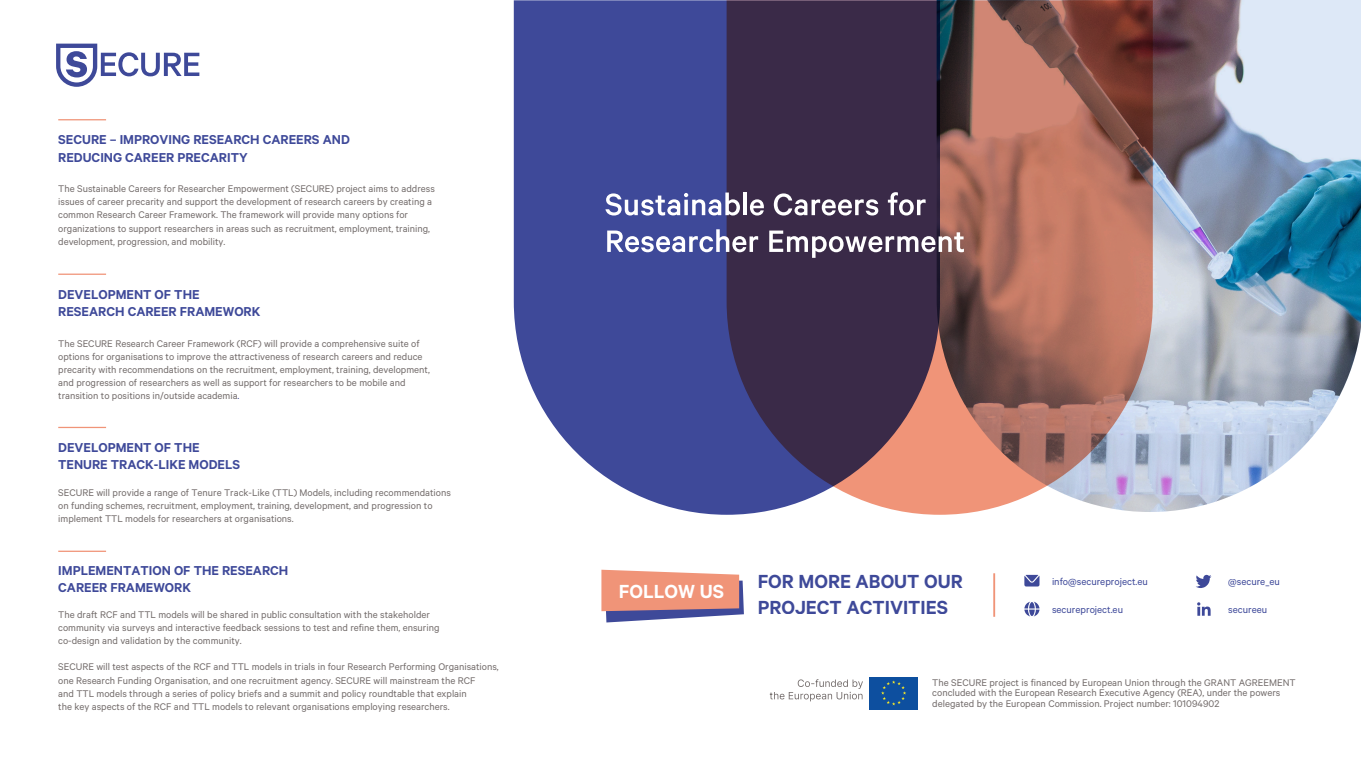
<style>
.page{position:relative;width:1361px;height:766px;background:#fff}
.page>*{position:absolute;margin:0;border:0;box-sizing:border-box;transform-origin:0 0}
.t1{font:600 21.3px/25.6px "Calibre";color:#3e4999}
.t2{font:600 21.3px "Calibre";color:#fff}
.t3{font:600 14.53px/17.4px "Calibre";color:#3e4999}
.t4{font:11.05px "Calibre";color:#3e4999}
.t5{font:10.9px/13.1px "Calibre";color:#736c6b}
.s1{color:#3e4999}
</style>
<div class="page">
<svg style="left:1153px;top:0;width:208px;height:512px"></svg>
<svg style="left:514px;top:0;width:212px;height:514px;fill:#3e4999"></svg>
<svg style="left:726px;top:0;width:427px;height:514px"></svg>
<hr style="left:58px;top:119px;width:48px;height:1px;background:#f09478">
<hr style="left:58px;top:273px;width:48px;height:2px;background:#f09478">
<hr style="left:58px;top:426px;width:48px;height:2px;background:#f09478">
<hr style="left:58px;top:550px;width:48px;height:1px;background:#f09478">
<svg style="left:770px;top:679px;width:93px;height:22px"></svg>
<div style="left:869px;top:676px;width:49px;height:33px;background:#0d4f9f"></div>
<svg style="left:881px;top:680px;width:25px;height:25px"></svg>
<svg style="left:56px;top:44px;width:143px;height:43px"></svg>
<svg style="left:605px;top:192px;width:135px;height:23px"></svg>
<hr style="left:743px;top:192px;width:3px;height:23px;background:#fff">
<svg style="left:750px;top:199px;width:14px;height:16px"></svg>
<svg style="left:774px;top:193px;width:104px;height:22px"></svg>
<svg style="left:888px;top:192px;width:37px;height:23px"></svg>
<svg style="left:607px;top:229px;width:151px;height:23px"></svg>
<svg style="left:769px;top:230px;width:195px;height:28px"></svg>
<svg style="left:1197px;top:602px;width:13px;height:13px"></svg>
<svg style="left:1196px;top:574px;width:15px;height:14px"></svg>
<svg style="left:1024px;top:601px;width:15px;height:15px"></svg>
<svg style="left:1024px;top:574px;width:15px;height:12px"></svg>
<hr style="left:993px;top:573px;width:2px;height:43px;background:#f09478">
<svg style="left:601px;top:569px;width:143px;height:53px"></svg>
<h2 class="t3" style="left:58px;top:131px;width:293px">SECURE – IMPROVING RESEARCH CAREERS AND<br>REDUCING CAREER PRECARITY</h2>
<p class="t5" style="left:58px;top:182px;width:378px">The Sustainable Careers for Researcher Empowerment (SECURE) project aims to address issues of career precarity and support the development of research careers by creating a common Research Career Framework. The framework will provide many options for organizations to support researchers in areas such as recruitment, employment, training, development, progression, and mobility.</p>
<h2 class="t3" style="left:58px;top:285px;width:204px">DEVELOPMENT OF THE<br>RESEARCH CAREER FRAMEWORK</h2>
<p class="t5" style="left:58px;top:336px;width:373px">The SECURE Research Career Framework (RCF) will provide a comprehensive suite of options for organisations to improve the attractiveness of research careers and reduce precarity with recommendations on the recruitment, employment, training, development, and progression of researchers as well as support for researchers to be mobile and transition to positions in/outside academia<span class="s1">.</span></p>
<h2 class="t3" style="left:58px;top:438px;width:183px">DEVELOPMENT OF THE<br>TENURE TRACK-LIKE MODELS</h2>
<p class="t5" style="left:58px;top:485px;width:394px">SECURE will provide a range of Tenure Track-Like (TTL) Models, including recommendations on funding schemes, recruitment, employment, training, development, and progression to implement TTL models for researchers at organisations.</p>
<h2 class="t3" style="left:58px;top:560px;width:232px">IMPLEMENTATION OF THE RESEARCH<br>CAREER FRAMEWORK</h2>
<p class="t5" style="left:58px;top:607px;width:383px">The draft RCF and TTL models will be shared in public consultation with the stakeholder community via surveys and interactive feedback sessions to test and refine them, ensuring co-design and validation by the community.</p>
<p class="t5" style="left:58px;top:660px;width:442px">SECURE will test aspects of the RCF and TTL models in trials in four Research Performing Organisations, one Research Funding Organisation, and one recruitment agency. SECURE will mainstream the RCF<br>and TTL models through a series of policy briefs and a summit and policy roundtable that explain<br>the key aspects of the RCF and TTL models to relevant organisations employing researchers.</p>
<h1 class="t2" style="left:619px;top:579px;width:107px">FOLLOW US</h1>
<h1 class="t1" style="left:757px;top:568px;width:207px">FOR MORE ABOUT OUR<br>PROJECT ACTIVITIES</h1>
<p class="t4" style="left:1052px;top:575px;width:97px">info@secureproject.eu</p>
<p class="t4" style="left:1052px;top:603px;width:73px">secureproject.eu</p>
<p class="t4" style="left:1228px;top:575px;width:53px">@secure_eu</p>
<p class="t4" style="left:1228px;top:603px;width:41px">secureeu</p>
<p class="t5" style="left:932px;top:676px;width:365px;line-height:10.8px">The SECURE project is financed by European Union through the GRANT AGREEMENT concluded with the European Research Executive Agency (REA), under the powers delegated by the European Commission. Project number: 101094902</p>
</div>
